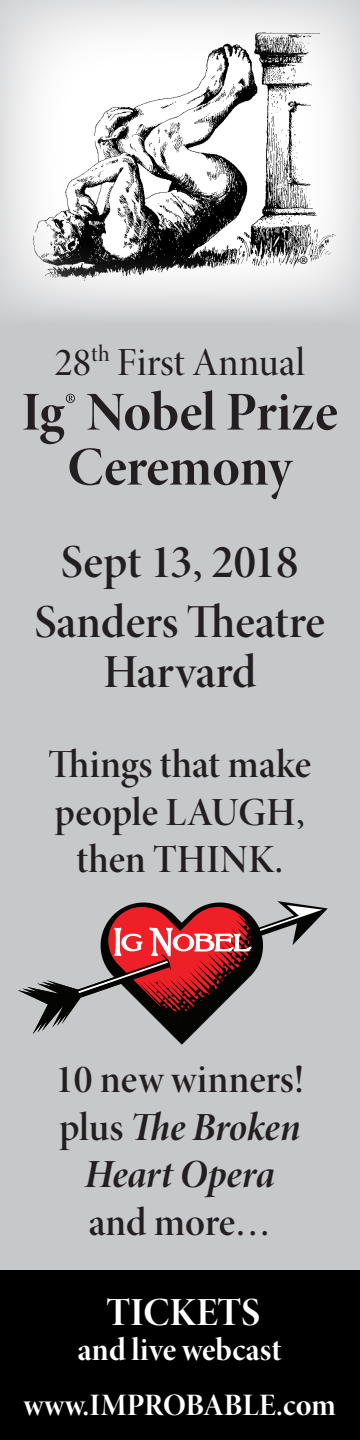
<style>
.page{position:relative;width:360px;height:1440px;background:#fff}
.page>*{position:absolute;margin:0;border:0;box-sizing:border-box;transform-origin:0 0}
.t1{font:55px "Minion Pro Bold Disp";letter-spacing:-.01em;color:#231f20}
.t2{font:47.5px/50px "Minion Pro Semibold Disp";letter-spacing:-.005em;color:#231f20;text-align:center}
.t3{font:40px/47.5px "Minion Pro Semibold Disp";color:#231f20;text-align:center}
.t4{font:40px/47.5px "Minion Pro Bold It Disp";letter-spacing:-.005em;color:#231f20;text-align:center}
.t5{font:40px "Minion Pro Medium Disp";color:#231f20}
.t6{font:40px "Minion Pro Bold Disp";color:#fff}
.t7{font:32.5px "Minion Pro Bold Disp";color:#fff}
.t8{font:31.25px "Minion Pro Bold Disp";letter-spacing:-.005em;color:#fff}
.t9{font:30px "Minion Pro";color:#231f20}
.s1{color:#000}
.s2{font-family:"Minion Pro Semibold Disp"}
</style>
<div class="page">
<div style="left:0;top:0;width:360px;height:1275px;background:#c7c8ca"></div>
<div style="left:0;top:1271px;width:360px;height:169px;background:#000001"></div>
<svg style="left:267px;top:905px;width:56px;height:40px"></svg>
<svg style="left:125px;top:902px;width:142px;height:143px"></svg>
<svg style="left:18px;top:907px;width:235px;height:127px"></svg>
<svg style="left:0;top:0;width:360px;height:317px;background:#e4e4e5"></svg>
<img style="left:30px;top:31px;width:307px;height:252px">
<p class="t9" style="left:299px;top:246px;width:11px">®</p>
<p class="t5" style="left:54px;top:338px;width:252px">28<sup>th</sup> First Annual</p>
<p class="t1" style="left:22px;top:379px;width:318px">Ig<span class="s1">®</span> Nobel Prize</p>
<p class="t1" style="left:68px;top:434px;width:226px">Ceremony</p>
<p class="t2" style="left:61px;top:538px;width:239px">Sept 13, 2018</p>
<p class="t2" style="left:35px;top:598px;width:291px">Sanders Theatre<br>Harvard</p>
<p class="t3" style="left:49px;top:742px;width:264px">Things that make people LAUGH, then THINK.</p>
<p class="t3" style="left:55px;top:1057px;width:251px">10 new winners!</p>
<p class="t4" style="left:59px;top:1104px;width:243px"><span class="s2">plus</span> The Broken<br>Heart Opera</p>
<p class="t3" style="left:89px;top:1199px;width:184px">and more…</p>
<p class="t6" style="left:107px;top:1288px;width:155px">TICKETS</p>
<p class="t7" style="left:78px;top:1330px;width:205px">and live webcast</p>
<p class="t8" style="left:24px;top:1386px;width:314px">www.IMPROBABLE.com</p>
</div>
